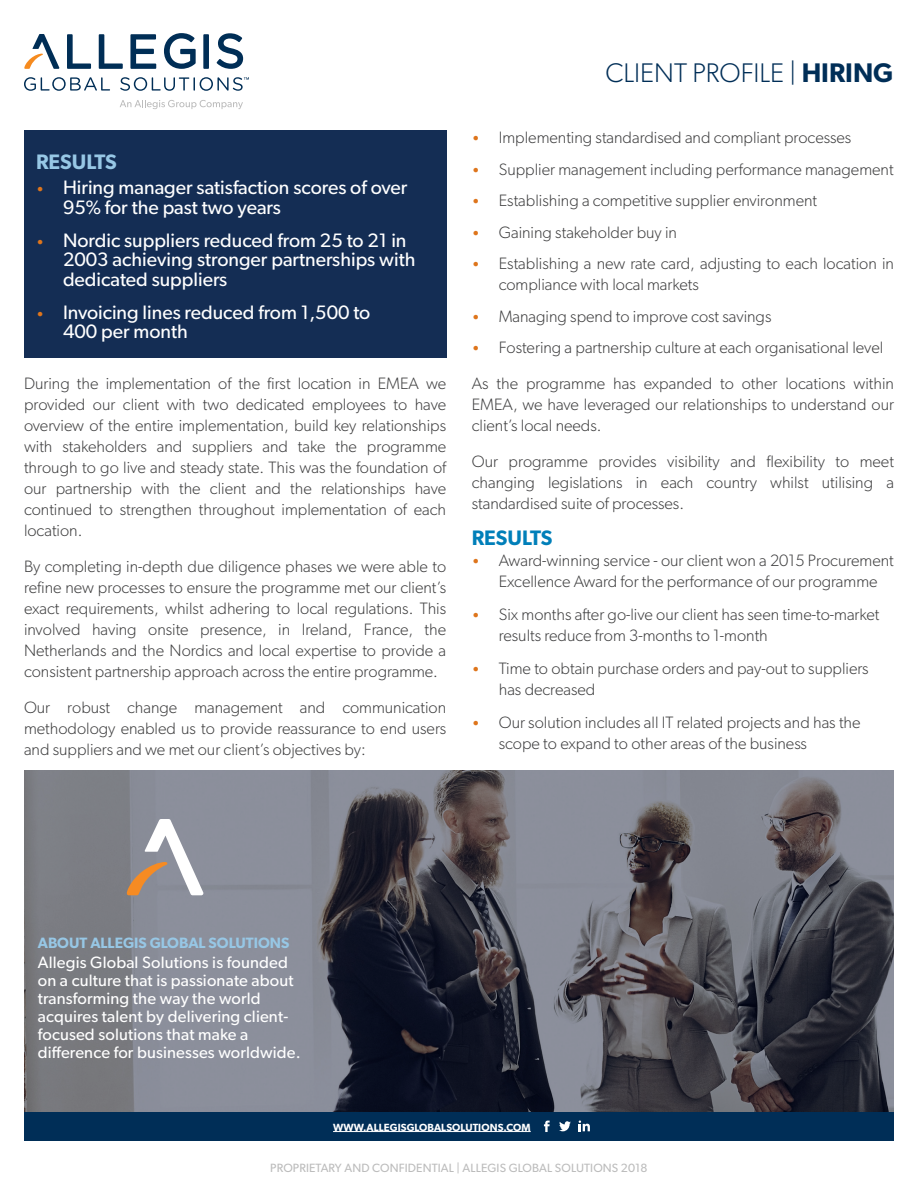
<style>
.page{position:relative;width:918px;height:1188px;background:#fff}
.page>*{position:absolute;margin:0;border:0;box-sizing:border-box;transform-origin:0 0}
.t1{font:300 27px "Gibson";color:#002e57}
.t2{font:600 21px "Gibson";color:#007fb9}
.t3{font:600 21px "Gibson";color:#97c7e5}
.t4{font:19.5px/19.5px "Gibson";color:#fff}
.t5{font:300 16.5px/21px "Gibson";color:#3e3e3f;text-align:justify}
.t6{font:16.5px/18px "Gibson";letter-spacing:.01em;color:#fff}
.t7{font:600 15px "Gibson";color:#97c7e5}
.t8{font:12px "Gibson";letter-spacing:.01em;color:#bcbcbc}
.t9{font:600 10.5px "Gibson";letter-spacing:.01em;color:#fff}
.s1{font-weight:600;font-size:13.5px;color:#de751c}
.s2{font-weight:600}
</style>
<div class="page">
<svg style="left:67px;top:34px;width:24px;height:35px"></svg>
<svg style="left:99px;top:34px;width:24px;height:35px"></svg>
<svg style="left:130px;top:34px;width:26px;height:35px"></svg>
<svg style="left:164px;top:33px;width:32px;height:36px"></svg>
<div style="left:203px;top:34px;width:6px;height:35px;background:#002e56"></div>
<svg style="left:217px;top:33px;width:26px;height:36px"></svg>
<svg style="left:24px;top:34px;width:35px;height:35px"></svg>
<svg style="left:24px;top:77px;width:86px;height:14px"></svg>
<svg style="left:120px;top:77px;width:129px;height:14px"></svg>
<svg style="left:120px;top:100px;width:123px;height:9px"></svg>
<img style="left:24px;top:770px;width:870px;height:342px">
<svg style="left:127px;top:819px;width:77px;height:76px"></svg>
<div style="left:24px;top:1112px;width:870px;height:29px;background:#002e57"></div>
<hr style="left:333px;top:1131px;width:198px;height:1px;background:#fff">
<svg style="left:559px;top:1121px;width:12px;height:10px"></svg>
<svg style="left:544px;top:1121px;width:6px;height:11px"></svg>
<svg style="left:579px;top:1120px;width:11px;height:11px"></svg>
<div style="left:24px;top:130px;width:422px;height:228px;background:#142d54"></div>
<p class="t3" style="left:36px;top:149px;width:82px">RESULTS</p>
<p class="t4" style="left:63px;top:178px;width:346px;text-indent:-27px"><span class="s1">•</span> Hiring manager satisfaction scores of over<br>95% for the past two years</p>
<p class="t4" style="left:63px;top:230px;width:354px;text-indent:-27px"><span class="s1">•</span> Nordic suppliers reduced from 25 to 21 in<br>2003 achieving stronger partnerships with dedicated suppliers</p>
<p class="t4" style="left:63px;top:302px;width:309px;text-indent:-27px"><span class="s1">•</span> Invoicing lines reduced from 1,500 to<br>400 per month</p>
<p class="t5" style="left:24px;top:373px;width:424px">During the implementation of the first location in EMEA we provided our client with two dedicated employees to have overview of the entire implementation, build key relationships with stakeholders and suppliers and take the programme through to go live and steady state. This was the foundation of our partnership with the client and the relationships have continued to strengthen throughout implementation of each location.</p>
<p class="t5" style="left:24px;top:556px;width:424px">By completing in-depth due diligence phases we were able to refine new processes to ensure the programme met our client’s exact requirements, whilst adhering to local regulations. This involved having onsite presence, in Ireland, France, the Netherlands and the Nordics and local expertise to provide a consistent partnership approach across the entire programme.</p>
<p class="t5" style="left:24px;top:697px;width:424px">Our robust change management and communication methodology enabled us to provide reassurance to end users and suppliers and we met our client’s objectives by:</p>
<p class="t1" style="left:605px;top:56px;width:290px">CLIENT PROFILE | <span class="s2">HIRING</span></p>
<p class="t5" style="left:472px;top:127px;width:381px"><span class="s1">•</span> Implementing standardised and compliant processes</p>
<p class="t5" style="left:472px;top:159px;width:423px"><span class="s1">•</span> Supplier management including performance management</p>
<p class="t5" style="left:472px;top:190px;width:347px"><span class="s1">•</span> Establishing a competitive supplier environment</p>
<p class="t5" style="left:472px;top:222px;width:207px"><span class="s1">•</span> Gaining stakeholder buy in</p>
<p class="t5" style="left:499px;top:253px;width:397px;text-indent:-27px"><span class="s1">•</span> Establishing a new rate card, adjusting to each location in compliance with local markets</p>
<p class="t5" style="left:472px;top:306px;width:301px"><span class="s1">•</span> Managing spend to improve cost savings</p>
<p class="t5" style="left:472px;top:337px;width:413px"><span class="s1">•</span> Fostering a partnership culture at each organisational level</p>
<p class="t5" style="left:472px;top:373px;width:424px">As the programme has expanded to other locations within EMEA, we have leveraged our relationships to understand our client’s local needs.</p>
<p class="t5" style="left:472px;top:451px;width:424px">Our programme provides visibility and flexibility to meet changing legislations in each country whilst utilising a standardised suite of processes.</p>
<p class="t2" style="left:472px;top:526px;width:82px">RESULTS</p>
<p class="t5" style="left:499px;top:550px;width:397px;text-indent:-27px"><span class="s1">•</span> Award-winning service - our client won a 2015 Procurement<br>Excellence Award for the performance of our programme</p>
<p class="t5" style="left:499px;top:604px;width:382px;text-indent:-27px"><span class="s1">•</span> Six months after go-live our client has seen time-to-market results reduce from 3-months to 1-month</p>
<p class="t5" style="left:499px;top:658px;width:371px;text-indent:-27px"><span class="s1">•</span> Time to obtain purchase orders and pay-out to suppliers has decreased</p>
<p class="t5" style="left:499px;top:712px;width:363px;text-indent:-27px"><span class="s1">•</span> Our solution includes all IT related projects and has the scope to expand to other areas of the business</p>
<p class="t7" style="left:38px;top:934px;width:253px">ABOUT ALLEGIS GLOBAL SOLUTIONS</p>
<p class="t6" style="left:38px;top:953px;width:264px">Allegis Global Solutions is founded on a culture that is passionate about transforming the way the world acquires talent by delivering client&shy;focused solutions that make a difference for businesses worldwide.</p>
<p class="t9" style="left:333px;top:1121px;width:199px">WWW.ALLEGISGLOBALSOLUTIONS.COM</p>
<p class="t8" style="left:270px;top:1161px;width:379px">PROPRIETARY AND CONFIDENTIAL | ALLEGIS GLOBAL SOLUTIONS 2018</p>
</div>
